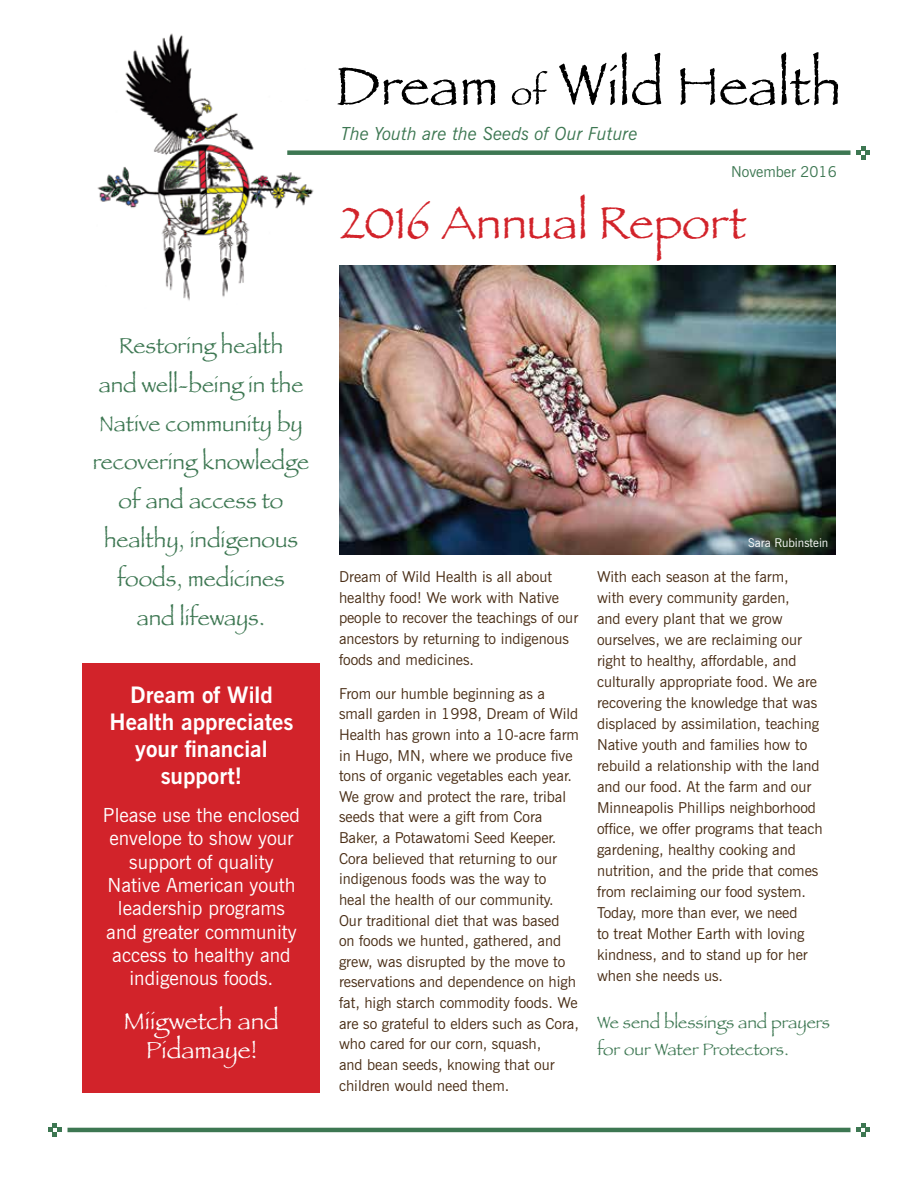
<style>
.page{position:relative;width:918px;height:1188px;background:#fff}
.page>*{position:absolute;margin:0;border:0;box-sizing:border-box;transform-origin:0 0}
.t1{font:46.5px "Papyrus";color:#d2232a}
.t2{font:24.3px/29.1px "Papyrus";color:#fff;text-align:center}
.t3{font:700 22.65px/27.2px "News Gothic BT";color:#fff;text-align:center}
.t4{font:22.5px/39px "Papyrus";color:#3d7752;text-align:center}
.t5{font:19.5px/23.4px "News Gothic BT";color:#fff;text-align:center}
.t6{font:italic 18px "News Gothic BT";color:#3d7752}
.t7{font:17.25px/27px "Papyrus";color:#3d7752}
.t8{font:15px/20.7px "News Gothic BT";color:#482c14}
.t9{font:15px "News Gothic BT";color:#3d7752}
.t10{font:12px "News Gothic BT";color:#fff}
</style>
<div class="page">
<img style="left:97px;top:33px;width:217px;height:268px">
<div style="left:82px;top:663px;width:238px;height:429px;background:#d2232a"></div>
<img style="left:340px;top:266px;width:495px;height:288px">
<svg style="left:338px;top:68px;width:157px;height:37px"></svg>
<svg style="left:512px;top:71px;width:36px;height:34px"></svg>
<svg style="left:559px;top:52px;width:102px;height:53px"></svg>
<svg style="left:680px;top:68px;width:95px;height:37px"></svg>
<svg style="left:781px;top:52px;width:57px;height:53px"></svg>
<div style="left:287px;top:150px;width:564px;height:5px;background:#3d7752"></div>
<svg style="left:857px;top:146px;width:13px;height:13px"></svg>
<hr style="left:68px;top:1128px;width:782px;height:4px;background:#3d7752">
<svg style="left:857px;top:1123px;width:13px;height:14px"></svg>
<svg style="left:48px;top:1123px;width:14px;height:14px"></svg>
<h3 class="t4" style="left:93px;top:325px;width:218px">Restoring health<br>and well-being in the<br>Native community by recovering knowledge of and access to healthy, indigenous foods, medicines<br>and lifeways.</h3>
<h3 class="t3" style="left:110px;top:681px;width:185px">Dream of Wild<br>Health appreciates your financial support!</h3>
<h3 class="t5" style="left:103px;top:803px;width:199px">Please use the enclosed envelope to show your support of quality<br>Native American youth leadership programs and greater community access to healthy and indigenous foods.</h3>
<h2 class="t2" style="left:124px;top:1006px;width:157px">Miigwetch and<br>Pidamaye!</h2>
<p class="t6" style="left:341px;top:122px;width:298px">The Youth are the Seeds of Our Future</p>
<p class="t9" style="left:731px;top:163px;width:107px">November 2016</p>
<h1 class="t1" style="left:340px;top:195px;width:407px">2016 Annual Report</h1>
<p class="t8" style="left:339px;top:566px;width:241px">Dream of Wild Health is all about healthy food! We work with Native people to recover the teachings of our ancestors by returning to indigenous foods and medicines.</p>
<p class="t8" style="left:339px;top:683px;width:242px">From our humble beginning as a small garden in 1998, Dream of Wild Health has grown into a 10-acre farm in Hugo, MN, where we produce five tons of organic vegetables each year.<br>We grow and protect the rare, tribal seeds that were a gift from Cora Baker, a Potawatomi Seed Keeper.<br>Cora believed that returning to our indigenous foods was the way to<br>heal the health of our community.<br>Our traditional diet that was based<br>on foods we hunted, gathered, and grew, was disrupted by the move to reservations and dependence on high fat, high starch commodity foods. We are so grateful to elders such as Cora, who cared for our corn, squash,<br>and bean seeds, knowing that our children would need them.</p>
<p class="t10" style="left:748px;top:535px;width:82px">Sara Rubinstein</p>
<p class="t8" style="left:597px;top:566px;width:227px">With each season at the farm,<br>with every community garden,<br>and every plant that we grow ourselves, we are reclaiming our right to healthy, affordable, and culturally appropriate food. We are recovering the knowledge that was displaced by assimilation, teaching<br>Native youth and families how to rebuild a relationship with the land and our food. At the farm and our<br>Minneapolis Phillips neighborhood office, we offer programs that teach gardening, healthy cooking and nutrition, and the pride that comes from reclaiming our food system.<br>Today, more than ever, we need<br>to treat Mother Earth with loving kindness, and to stand up for her when she needs us.</p>
<p class="t7" style="left:597px;top:1009px;width:234px">We send blessings and prayers for our Water Protectors.</p>
</div>
